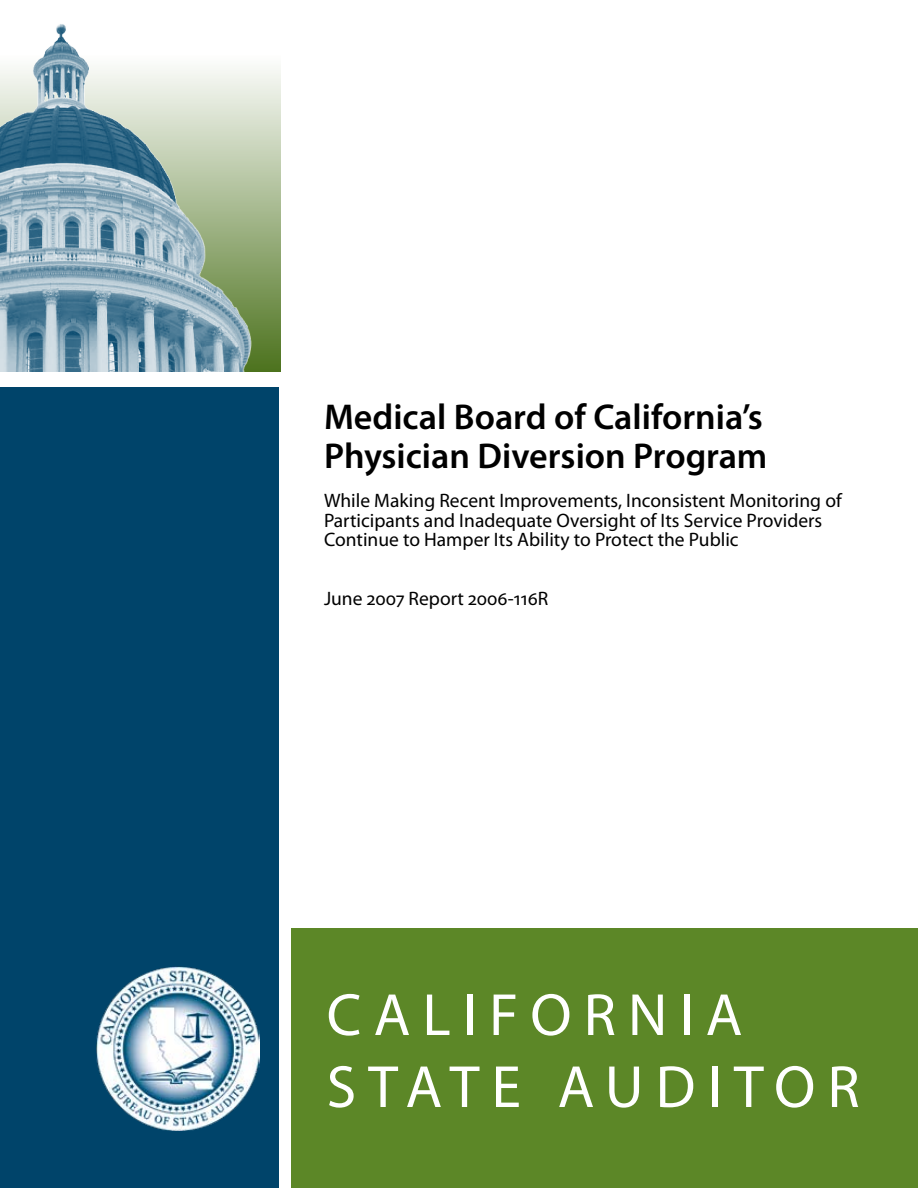
<style>
.page{position:relative;width:918px;height:1188px;background:#fff}
.page>*{position:absolute;margin:0;border:0;box-sizing:border-box;transform-origin:0 0}
.t1{font:60px/72px "Myriad Pro";letter-spacing:.2em;color:#fff}
.t2{font:600 36px/39px "Myriad Pro";color:#000}
.t3{font:19.5px/19.5px "Myriad Pro";color:#000}
</style>
<div class="page">
<img style="left:0;top:24px;width:281px;height:347px">
<div style="left:0;top:387px;width:279px;height:801px;background:#00446a"></div>
<div style="left:291px;top:928px;width:627px;height:260px;background:#5c8727"></div>
<img style="left:97px;top:967px;width:163px;height:163px">
<h2 class="t2" style="left:324px;top:397px;width:445px">Medical Board of California’s<br>Physician Diversion Program</h2>
<p class="t3" style="left:324px;top:490px;width:519px">While Making Recent Improvements, Inconsistent Monitoring of<br>Participants and Inadequate Oversight of Its Service Providers<br>Continue to Hamper Its Ability to Protect the Public</p>
<p class="t3" style="left:324px;top:588px;width:226px">June 2007 Report 2006-116R</p>
<h1 class="t1" style="left:327px;top:978px;width:535px">CALIFORNIA<br>STATE AUDITOR</h1>
</div>
